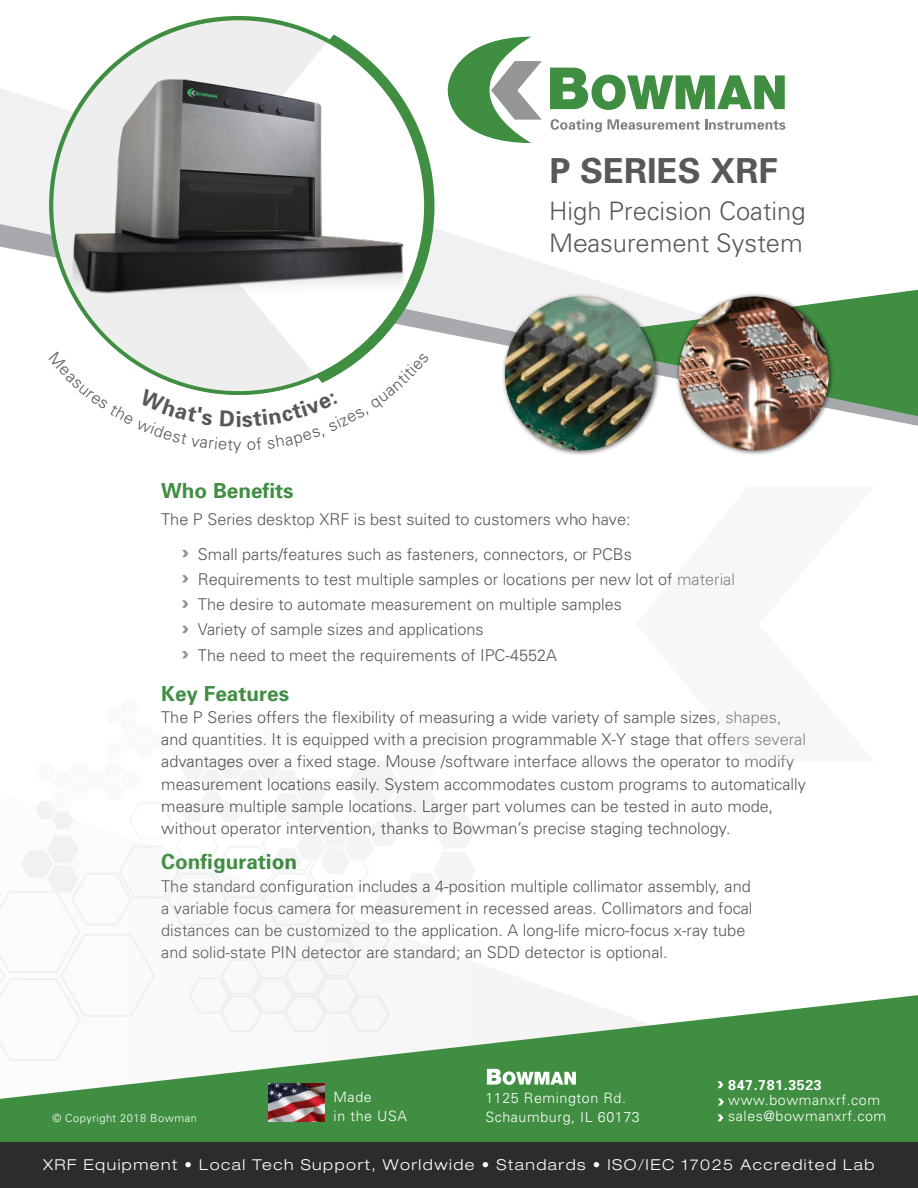
<style>
.page{position:relative;width:918px;height:1188px;background:#fff}
.page>*{position:absolute;margin:0;border:0;box-sizing:border-box;transform-origin:0 0}
.t1{font:700 34.5px "Univers";color:#57585a}
.t2{font:300 25.5px/31.5px "Univers";color:#57585a}
.t3{font:700 20.7px "Univers";color:#408e42}
.t4{font:300 16.2px/22.2px "Univers";color:#57585a}
.t5{font:300 expanded 15px "Helvetica Neue LT Pro";letter-spacing:.1em;color:#fff}
.t6{font:300 14.25px/19px "Univers";letter-spacing:.04em;color:#fff}
.t7{font:700 14.25px "Univers";letter-spacing:.04em;color:#fff}
.t8{font:300 11.1px "Univers";letter-spacing:.04em;color:#fff}
.s1{font-size:16.5px}
</style>
<div class="page">
<svg style="left:550px;top:68px;width:62px;height:7px"></svg>
<svg style="left:451px;top:37px;width:91px;height:38px"></svg>
<svg style="left:0;top:75px;width:786px;height:181px"></svg>
<svg style="left:156px;top:19px;width:179px;height:16px;fill:#eeeeef"></svg>
<svg style="left:182px;top:550px;width:6px;height:7px"></svg>
<svg style="left:182px;top:575px;width:6px;height:8px"></svg>
<svg style="left:182px;top:600px;width:6px;height:8px"></svg>
<svg style="left:182px;top:626px;width:6px;height:7px"></svg>
<svg style="left:182px;top:651px;width:6px;height:7px"></svg>
<svg style="left:0;top:759px;width:475px;height:235px"></svg>
<svg style="left:0;top:994px;width:918px;height:148px;fill:#408e42"></svg>
<div style="left:0;top:1142px;width:918px;height:46px;background:#2b2c2c"></div>
<img style="left:268px;top:1084px;width:57px;height:37px">
<svg style="left:487px;top:1069px;width:89px;height:16px"></svg>
<svg style="left:717px;top:1081px;width:6px;height:7px"></svg>
<svg style="left:718px;top:1099px;width:6px;height:6px"></svg>
<svg style="left:717px;top:1114px;width:6px;height:7px"></svg>
<img style="left:435px;top:235px;width:143px;height:220px">
<img style="left:505px;top:297px;width:73px;height:153px">
<img style="left:578px;top:233px;width:340px;height:222px">
<img style="left:679px;top:297px;width:150px;height:153px">
<svg style="left:48px;top:35px;width:387px;height:360px"></svg>
<h1 class="t1" style="left:549px;top:148px;width:230px">P SERIES XRF</h1>
<h2 class="t2" style="left:549px;top:195px;width:258px">High Precision Coating<br>Measurement System</h2>
<p class="t3" style="left:161px;top:477px;width:134px">Who Benefits</p>
<p class="t4" style="left:161px;top:501px;width:472px;line-height:35.5px;text-align:right">The P Series desktop XRF is best suited to customers who have:<br>Small parts/features such as fasteners, connectors, or PCBs</p>
<p class="t4" style="left:198px;top:566px;width:539px;line-height:25.2px">Requirements to test multiple samples or locations per new lot of material The desire to automate measurement on multiple samples<br>Variety of sample sizes and applications<br>The need to meet the requirements of <span class="s1">I</span>PC-4552A</p>
<p class="t3" style="left:161px;top:680px;width:129px">Key Features</p>
<p class="t4" style="left:161px;top:706px;width:646px">The P Series offers the flexibility of measuring a wide variety of sample sizes, shapes, and quantities. It is equipped with a precision programmable X-Y stage that offers several advantages over a fixed stage. Mouse /software interface allows the operator to modify measurement locations easily. System accommodates custom programs to automatically measure multiple sample locations. Larger part volumes can be tested in auto mode, without operator intervention, thanks to Bowman’s precise staging technology.</p>
<p class="t3" style="left:161px;top:849px;width:137px">Configuration</p>
<p class="t4" style="left:161px;top:874px;width:593px">The standard configuration includes a 4-position multiple collimator assembly, and a variable focus camera for measurement in recessed areas. Collimators and focal distances can be customized to the application. A long-life micro-focus x-ray tube and solid-state PIN detector are standard; an SDD detector is optional.</p>
<p class="t6" style="left:334px;top:1087px;width:40px">Made</p>
<p class="t8" style="left:52px;top:1112px;width:146px">© Copyright 2018 Bowman</p>
<p class="t6" style="left:334px;top:1106px;width:75px">in the USA</p>
<p class="t6" style="left:485px;top:1088px;width:156px">1125 Remington Rd.<br>Schaumburg, IL 60173</p>
<p class="t7" style="left:728px;top:1075px;width:95px">847.781.3523</p>
<p class="t6" style="left:728px;top:1092px;width:160px;line-height:15.9px">www.bowmanxrf.com sales@bowmanxrf.com</p>
<p class="t5" style="left:43px;top:1156px;width:833px">XRF Equipment • Local Tech Support, Worldwide • Standards • ISO/IEC 17025 Accredited Lab</p>
</div>
